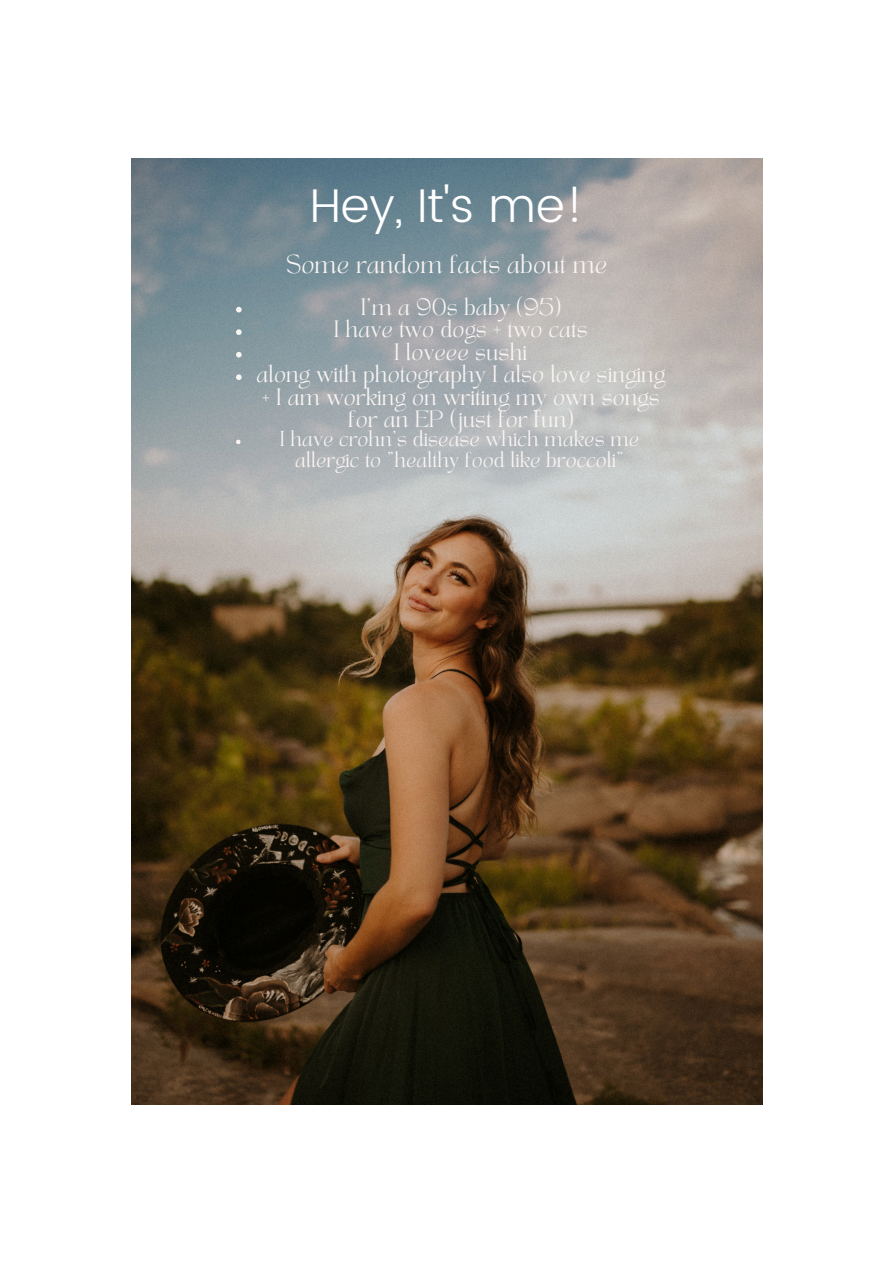
<style>
.page{position:relative;width:894px;height:1264px;background:#fff}
.page>*{position:absolute;margin:0;border:0;box-sizing:border-box;transform-origin:0 0}
.t1{font:300 47.25px "Poppins";color:#fff}
.t2{font:18px "TANAEGEAN";color:#f8f4f2}
.t3{font:16.5px/22.5px "TANAEGEAN";color:#f8f4f2;text-align:center}
.t4{font:15px/20.2px "TANAEGEAN";color:#f8f4f2;text-align:center}
</style>
<div class="page">
<img style="left:131px;top:158px;width:631px;height:946px">
<svg style="left:236px;top:307px;width:5px;height:5px"></svg>
<svg style="left:236px;top:329px;width:5px;height:6px"></svg>
<svg style="left:236px;top:352px;width:5px;height:5px"></svg>
<svg style="left:236px;top:374px;width:5px;height:6px"></svg>
<svg style="left:236px;top:439px;width:4px;height:5px"></svg>
<h1 class="t1" style="left:310px;top:178px;width:275px">Hey, It's me!</h1>
<h2 class="t2" style="left:286px;top:254px;width:323px">Some random facts about me</h2>
<p class="t3" style="left:360px;top:298px;width:202px">I'm a 90s baby (95)</p>
<p class="t3" style="left:334px;top:320px;width:255px">I have two dogs + two cats</p>
<p class="t3" style="left:394px;top:343px;width:135px">I loveee sushi</p>
<p class="t3" style="left:256px;top:365px;width:410px">along with photography I also love singing + I am working on writing my own songs for an EP (just for fun)</p>
<p class="t4" style="left:280px;top:431px;width:361px">I have crohn's disease which makes me allergic to "healthy food like broccoli"</p>
</div>
